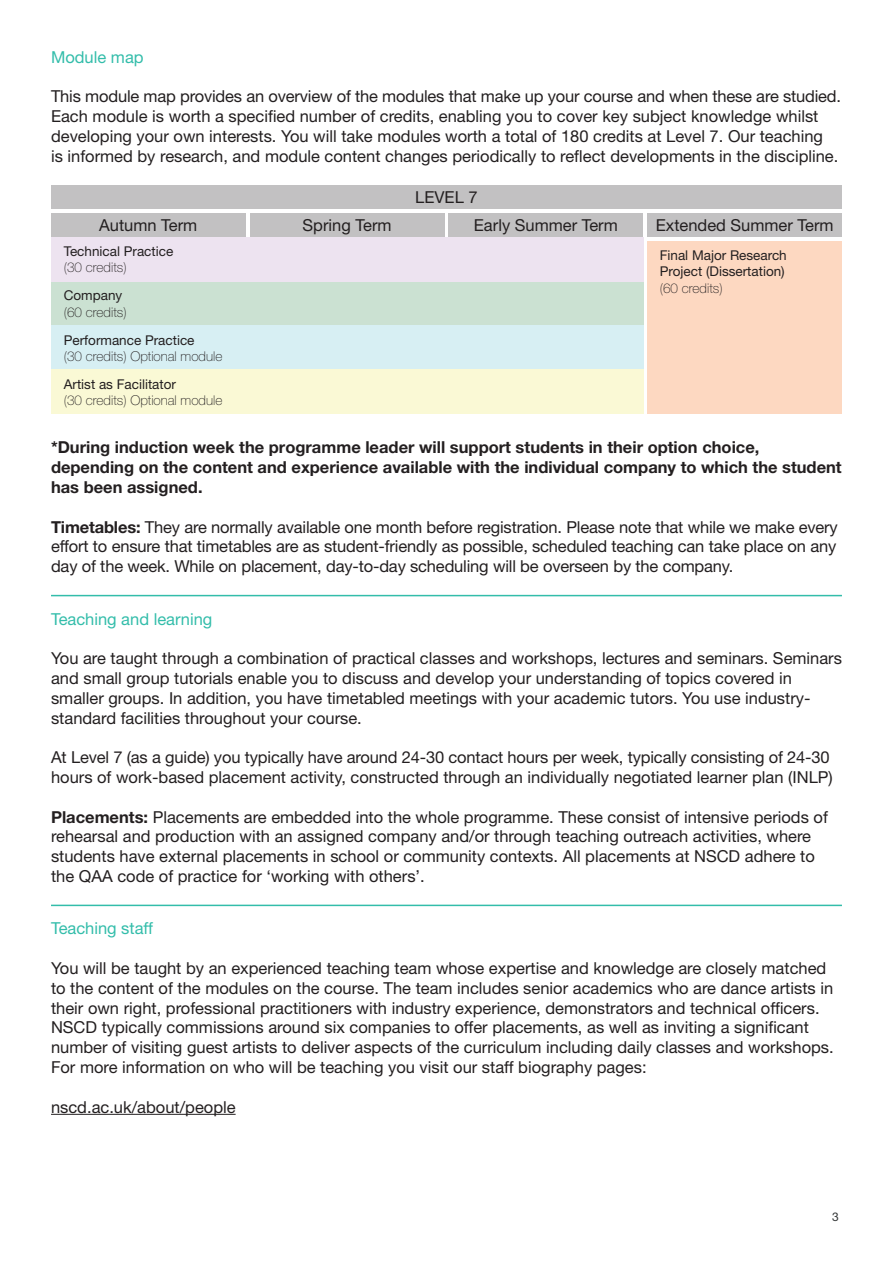
<style>
.page{position:relative;width:893px;height:1263px;background:#fff}
.page>*{position:absolute;margin:0;border:0;box-sizing:border-box;transform-origin:0 0}
.t1{font:16.5px/19.8px "Helvetica Neue LT Std";color:#231f20}
.t2{font:16.5px/19.8px "Helvetica Neue LT Pro";color:#231f20;text-align:justify}
.t3{font:700 16.5px/19.8px "Helvetica Neue LT Pro";color:#231f20}
.t4{font:16.5px "Helvetica Neue LT Std";color:#33bdaa}
.Module_Map{font:13.5px/16.2px "Helvetica Neue LT Std";color:#231f20}
.Module_Map-2{font:100 13.5px "Helvetica Neue LT Std";color:#231f20}
.t5{font:12px "Helvetica Neue LT Std";color:#333637}
.s1{font-weight:100}
.s2{font-weight:700}
</style>
<div class="page">
<hr style="left:51px;top:1114px;width:185px;height:1px;background:#231f20">
<div style="left:647px;top:241px;width:195px;height:173px;background:#fdd8c1"></div>
<div style="left:647px;top:213px;width:195px;height:24px;background:#c2c1c2"></div>
<div style="left:250px;top:213px;width:194px;height:24px;background:#c2c1c2"></div>
<div style="left:449px;top:213px;width:194px;height:24px;background:#c2c1c2"></div>
<div style="left:51px;top:185px;width:791px;height:24px;background:#c2c1c2"></div>
<div style="left:51px;top:213px;width:195px;height:24px;background:#c2c1c2"></div>
<div style="left:51px;top:281px;width:592px;height:44px;background:#cbe1d2"></div>
<div style="left:51px;top:237px;width:592px;height:44px;background:#ede3f0"></div>
<div style="left:51px;top:325px;width:592px;height:45px;background:#d7eff3"></div>
<div style="left:51px;top:370px;width:592px;height:44px;background:#faf9d5"></div>
<hr style="left:51px;top:595px;width:791px;height:1px;background:#33bdaa">
<hr style="left:51px;top:905px;width:791px;height:1px;background:#33bdaa">
<p class="t4" style="left:51px;top:47px;width:94px">Module map</p>
<p class="t1" style="left:51px;top:86px;width:792px">This module map provides an overview of the modules that make up your course and when these are studied.<br>Each module is worth a specified number of credits, enabling you to cover key subject knowledge whilst developing your own interests. You will take modules worth a total of 180 credits at Level 7. Our teaching<br>is informed by research, and module content changes periodically to reflect developments in the discipline.</p>
<p class="t1" style="left:415px;top:187px;width:64px">LEVEL 7</p>
<p class="t1" style="left:99px;top:215px;width:100px">Autumn Term</p>
<p class="t1" style="left:303px;top:215px;width:90px">Spring Term</p>
<p class="t1" style="left:474px;top:215px;width:145px">Early Summer Term</p>
<p class="t1" style="left:656px;top:215px;width:179px">Extended Summer Term</p>
<p class="Module_Map" style="left:64px;top:243px;width:111px">Technical Practice</p>
<p class="Module_Map-2" style="left:64px;top:260px;width:64px">(30 credits)</p>
<p class="Module_Map" style="left:64px;top:287px;width:60px">Company</p>
<p class="Module_Map-2" style="left:64px;top:304px;width:64px">(60 credits)</p>
<p class="Module_Map" style="left:660px;top:247px;width:129px">Final Major Research<br>Project (Dissertation) <span class="s1">(60 credits)</span></p>
<p class="Module_Map" style="left:64px;top:332px;width:132px">Performance Practice</p>
<p class="Module_Map-2" style="left:64px;top:348px;width:160px">(30 credits) Optional module</p>
<p class="Module_Map" style="left:64px;top:376px;width:114px">Artist as Facilitator</p>
<p class="Module_Map-2" style="left:64px;top:393px;width:160px">(30 credits) Optional module</p>
<p class="t3" style="left:51px;top:437px;width:792px">*During induction week the programme leader will support students in their option choice, depending on the content and experience available with the individual company to which the student has been assigned.</p>
<p class="t2" style="left:51px;top:516px;width:788px"><span class="s2">Timetables:</span> They are normally available one month before registration. Please note that while we make every effort to ensure that timetables are as student-friendly as possible, scheduled teaching can take place on any day of the week. While on placement, day-to-day scheduling will be overseen by the company.</p>
<p class="t4" style="left:51px;top:609px;width:163px">Teaching and learning</p>
<p class="t1" style="left:51px;top:648px;width:792px">You are taught through a combination of practical classes and workshops, lectures and seminars. Seminars and small group tutorials enable you to discuss and develop your understanding of topics covered in smaller groups. In addition, you have timetabled meetings with your academic tutors. You use industry&shy;standard facilities throughout your course.</p>
<p class="t1" style="left:51px;top:747px;width:783px">At Level 7 (as a guide) you typically have around 24-30 contact hours per week, typically consisting of 24-30 hours of work-based placement activity, constructed through an individually negotiated learner plan (INLP)</p>
<p class="t2" style="left:51px;top:806px;width:778px;text-align:left"><span class="s2">Placements:</span> Placements are embedded into the whole programme. These consist of intensive periods of rehearsal and production with an assigned company and/or through teaching outreach activities, where students have external placements in school or community contexts. All placements at NSCD adhere to the QAA code of practice for ‘working with others’.</p>
<p class="t4" style="left:51px;top:919px;width:104px">Teaching staff</p>
<p class="t1" style="left:51px;top:958px;width:784px">You will be taught by an experienced teaching team whose expertise and knowledge are closely matched to the content of the modules on the course. The team includes senior academics who are dance artists in their own right, professional practitioners with industry experience, demonstrators and technical officers.<br>NSCD typically commissions around six companies to offer placements, as well as inviting a significant number of visiting guest artists to deliver aspects of the curriculum including daily classes and workshops.<br>For more information on who will be teaching you visit our staff biography pages:</p>
<p class="t1" style="left:51px;top:1097px;width:186px">nscd.ac.uk/about/people</p>
<p class="t5" style="left:832px;top:1209px;width:8px">3</p>
</div>
